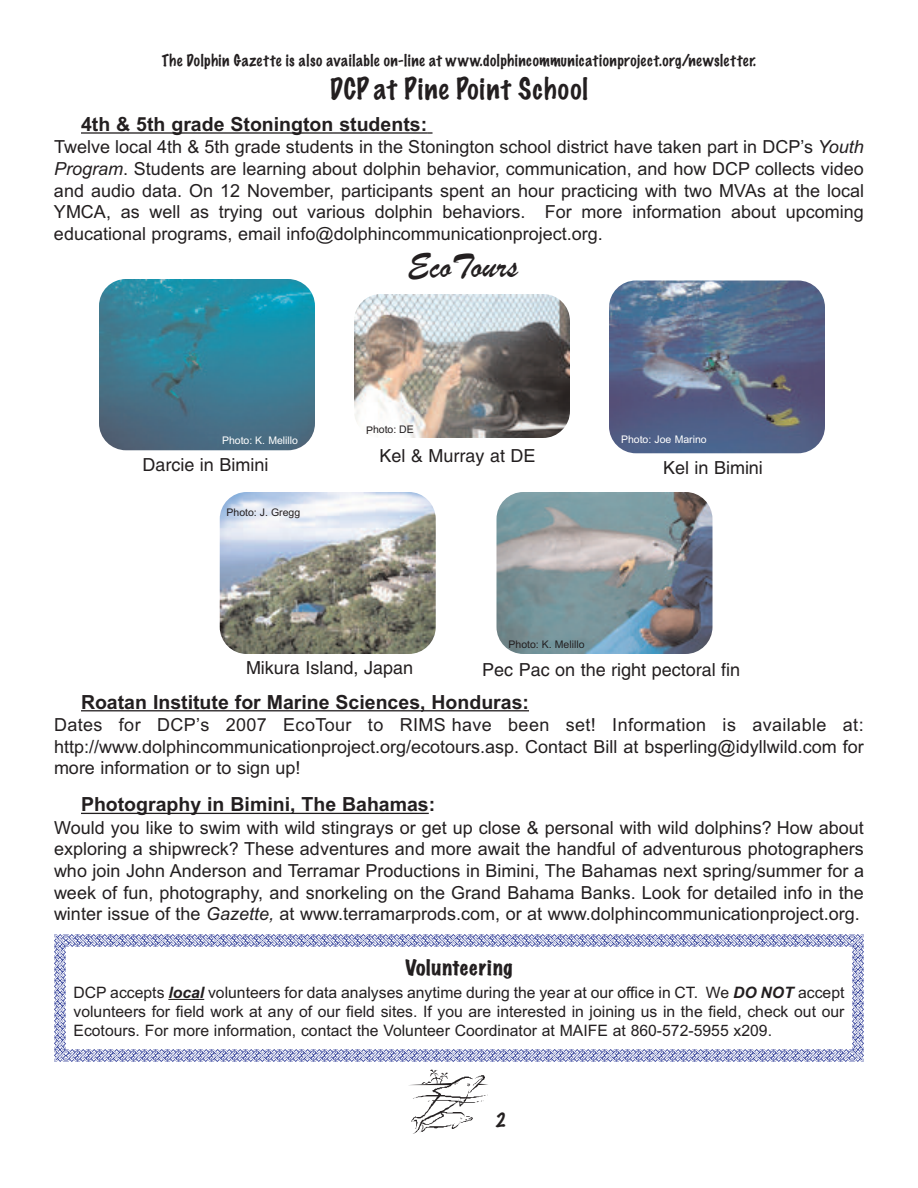
<style>
.page{position:relative;width:918px;height:1188px;background:#fff}
.page>*{position:absolute;margin:0;border:0;box-sizing:border-box;transform-origin:0 0}
.t1{font:36px "Brush Script";color:#231f20}
.t2{font:100 27px "Marker Felt";letter-spacing:.04em;color:#231f20}
.t3{font:19.5px "Arial Bold MS";color:#231f20}
.t4{font:expanded 19.5px "Marker Felt";letter-spacing:.035em;color:#231f20}
.t5{font:18px/21.6px "Arial MS";color:#231f20;text-align:justify}
.t6{font:18px "Helvetica";color:#231f20}
.t7{font:100 18px "Marker Felt";color:#231f20}
.t8{font:15.75px/18.9px "Arial MS";color:#231f20;text-align:justify}
.t9{font:100 15px "Marker Felt";letter-spacing:.035em;color:#231f20}
.t10{font:10.5px "Arial MS";color:#231f20}
.t11{font:10.5px "Arial MS";color:#fff}
.s1{font-family:"Arial Italic MS"}
.s2{font-family:"Arial Bold Italic MS"}
</style>
<div class="page">
<svg style="left:409px;top:1070px;width:79px;height:64px"></svg>
<hr style="left:81px;top:132px;width:346px;height:2px;background:#231f20">
<svg style="left:427px;top:132px;width:6px;height:2px"></svg>
<hr style="left:81px;top:710px;width:448px;height:1px;background:#231f20">
<hr style="left:81px;top:813px;width:348px;height:1px;background:#231f20">
<svg style="left:54px;top:934px;width:810px;height:127px"></svg>
<img style="left:99px;top:279px;width:216px;height:171px">
<img style="left:609px;top:281px;width:216px;height:172px">
<img style="left:220px;top:492px;width:216px;height:162px">
<img style="left:354px;top:294px;width:216px;height:144px">
<img style="left:496px;top:492px;width:216px;height:162px">
<p class="t9" style="left:162px;top:53px;width:596px">The Dolphin Gazette is also available on-line at www.dolphincommunicationproject.org/newsletter.</p>
<h2 class="t2" style="left:330px;top:75px;width:260px">DCP at Pine Point School</h2>
<p class="t3" style="left:81px;top:113px;width:348px">4th &amp; 5th grade Stonington students:</p>
<p class="t5" style="left:54px;top:136px;width:812px">Twelve local 4th &amp; 5th grade students in the Stonington school district have taken part in DCP’s <span class="s1">Youth Program</span>. Students are learning about dolphin behavior, communication, and how DCP collects video and audio data. On 12 November, participants spent an hour practicing with two MVAs at the local YMCA, as well as trying out various dolphin behaviors. For more information about upcoming educational programs, email info@dolphincommunicationproject.org.</p>
<h1 class="t1" style="left:408px;top:244px;width:112px">EcoTours</h1>
<p class="t10" style="left:366px;top:424px;width:49px">Photo: DE</p>
<p class="t11" style="left:222px;top:434px;width:78px">Photo: K. Melillo</p>
<p class="t11" style="left:621px;top:433px;width:87px">Photo: Joe Marino</p>
<p class="t6" style="left:142px;top:458px;width:127px">Darcie in Bimini</p>
<p class="t6" style="left:380px;top:449px;width:158px">Kel &amp; Murray at DE</p>
<p class="t10" style="left:226px;top:506px;width:75px">Photo: J. Gregg</p>
<p class="t10" style="left:508px;top:638px;width:78px">Photo: K. Melillo</p>
<p class="t6" style="left:663px;top:461px;width:101px">Kel in Bimini</p>
<p class="t6" style="left:246px;top:661px;width:169px">Mikura Island, Japan</p>
<p class="t6" style="left:482px;top:663px;width:260px">Pec Pac on the right pectoral fin</p>
<p class="t3" style="left:81px;top:691px;width:450px">Roatan Institute for Marine Sciences, Honduras:</p>
<p class="t5" style="left:54px;top:714px;width:811px">Dates for DCP’s 2007 EcoTour to RIMS have been set! Information is available at: http://www.dolphincommunicationproject.org/ecotours.asp. Contact Bill at bsperling@idyllwild.com for more information or to sign up!</p>
<p class="t3" style="left:81px;top:793px;width:356px">Photography in Bimini, The Bahamas:</p>
<p class="t5" style="left:54px;top:817px;width:812px">Would you like to swim with wild stingrays or get up close &amp; personal with wild dolphins? How about exploring a shipwreck? These adventures and more await the handful of adventurous photographers who join John Anderson and Terramar Productions in Bimini, The Bahamas next spring/summer for a week of fun, photography, and snorkeling on the Grand Bahama Banks. Look for detailed info in the winter issue of the <span class="s1">Gazette,</span> at www.terramarprods.com, or at www.dolphincommunicationproject.org.</p>
<p class="t4" style="left:405px;top:958px;width:109px">Volunteering</p>
<p class="t8" style="left:74px;top:983px;width:772px">DCP accepts <span class="s2">local</span> volunteers for data analyses anytime during the year at our office in CT. We <span class="s2">DO NOT</span> accept volunteers for field work at any of our field sites. If you are interested in joining us in the field, check out our Ecotours. For more information, contact the Volunteer Coordinator at MAIFE at 860-572-5955 x209.</p>
<p class="t7" style="left:495px;top:1112px;width:12px">2</p>
</div>
